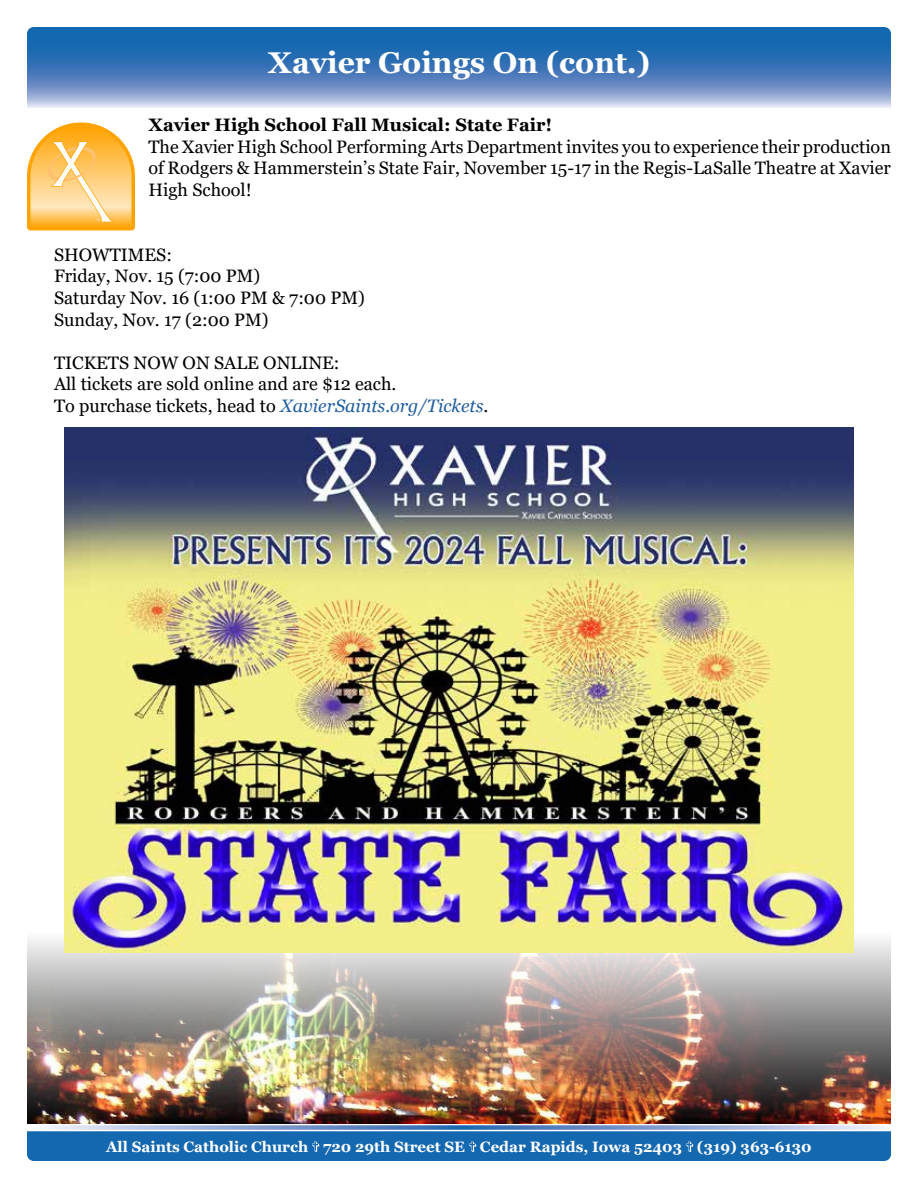
<style>
.page{position:relative;width:918px;height:1188px;background:#fff}
.page>*{position:absolute;margin:0;border:0;box-sizing:border-box;transform-origin:0 0}
.t1{font:700 30px "Georgia";color:#fff}
.t2{font:18px/21.6px "Georgia";color:#000}
.t3{font:700 18px "Georgia";color:#000}
.t4{font:700 15px "Georgia";color:#fff}
.s1{font-style:italic;color:#215e9e}
</style>
<div class="page">
<svg style="left:42px;top:1125px;width:843px;height:5px;background:#95aed6"></svg>
<div style="left:27px;top:1131px;width:864px;height:30px;background:#1468b0"></div>
<img style="left:27px;top:932px;width:864px;height:191px">
<svg style="left:27px;top:27px;width:864px;height:81px;background:#4e83bf"></svg>
<svg style="left:27px;top:122px;width:108px;height:108px"></svg>
<img style="left:65px;top:427px;width:788px;height:526px">
<h1 class="t1" style="left:268px;top:43px;width:384px">Xavier Goings On (cont.)</h1>
<p class="t3" style="left:148px;top:113px;width:405px">Xavier High School Fall Musical: State Fair!</p>
<p class="t2" style="left:148px;top:136px;width:744px;text-align:justify">The Xavier High School Performing Arts Department invites you to experience their production of Rodgers &amp; Hammerstein’s State Fair, November 15-17 in the Regis-LaSalle Theatre at Xavier High School!</p>
<p class="t2" style="left:54px;top:244px;width:312px">SHOWTIMES:<br>Friday, Nov. 15 (7:00 PM)<br>Saturday Nov. 16 (1:00 PM &amp; 7:00 PM)<br>Sunday, Nov. 17 (2:00 PM)</p>
<p class="t2" style="left:54px;top:352px;width:436px">TICKETS NOW ON SALE ONLINE:<br>All tickets are sold online and are $12 each.<br>To purchase tickets, head to <span class="s1">XavierSaints.org/Tickets</span>.</p>
<p class="t4" style="left:106px;top:1137px;width:707px">All Saints Catholic Church 720 29th Street SE Cedar Rapids, Iowa 52403 (319) 363-6130</p>
</div>
